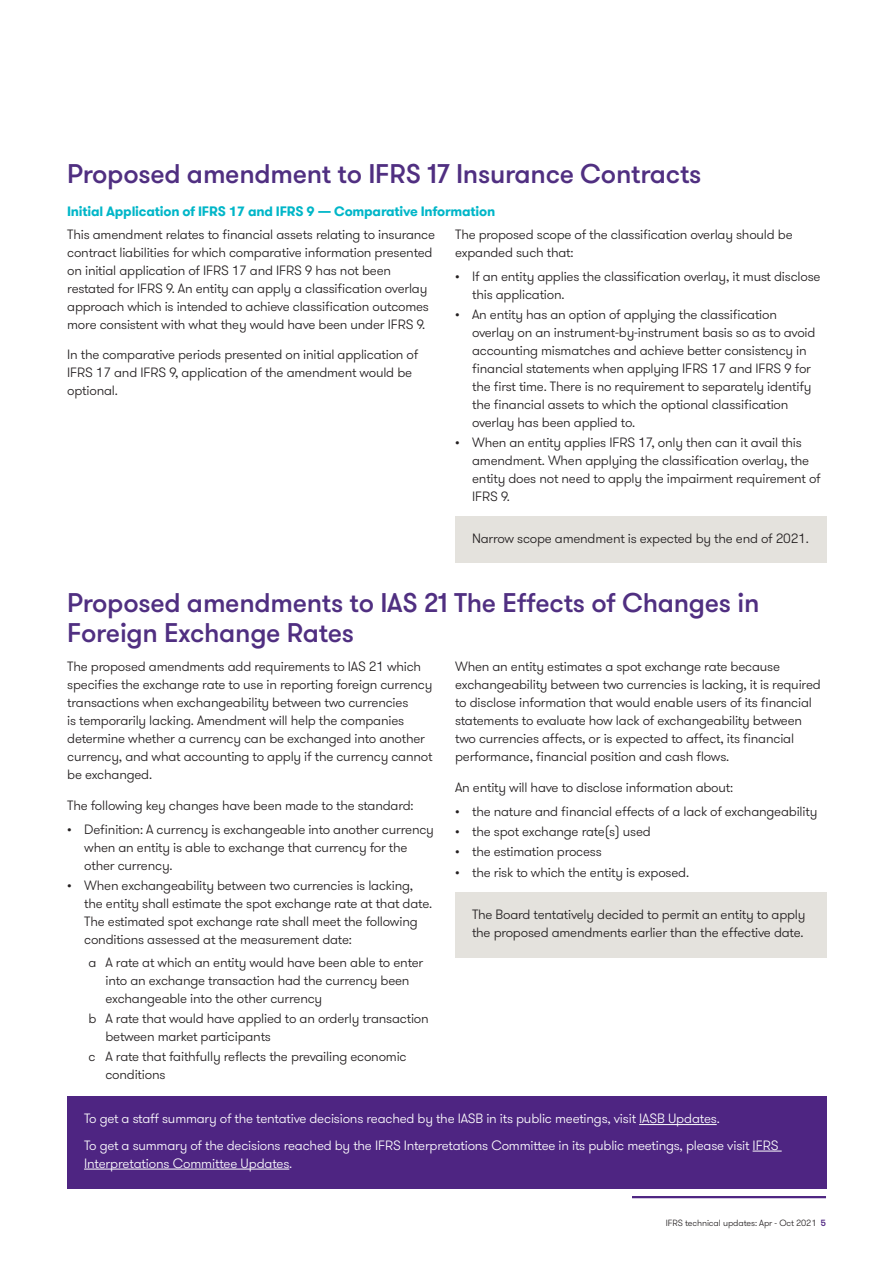
<style>
.page{position:relative;width:893px;height:1263px;background:#fff}
.page>*{position:absolute;margin:0;border:0;box-sizing:border-box;transform-origin:0 0}
._03_Headline_three_L{font:500 27px/30px "GT Walsheim Pro";letter-spacing:-.01em;color:#502f81}
.Bullet_list_with_cir{font:300 13.5px/18px "GT Walsheim Pro";letter-spacing:-.015em;color:#231f20}
._11_Body_text{font:300 13.5px/18px "GT Walsheim Pro";letter-spacing:-.015em;color:#fff}
._03_Headline_three_L-2{font:700 13.5px "GT Walsheim Pro";letter-spacing:-.015em;color:#00b6c8}
.t1{font:300 9px "GT Walsheim Pro";letter-spacing:-.01em;color:#231f20}
.s1{font-weight:500;color:#4e2582}
</style>
<div class="page">
<hr style="left:632px;top:1196px;width:194px;height:2px;background:#4e2582">
<div style="left:455px;top:516px;width:371px;height:47px;background:#e4e2dd"></div>
<div style="left:455px;top:892px;width:371px;height:66px;background:#e4e2dd"></div>
<div style="left:67px;top:1096px;width:759px;height:92px;background:#4e2582"></div>
<hr style="left:639px;top:1124px;width:78px;height:1px;background:#fff">
<svg style="left:753px;top:1151px;width:29px;height:1px"></svg>
<hr style="left:84px;top:1169px;width:205px;height:1px;background:#fff">
<p class="_03_Headline_three_L" style="left:67px;top:159px;width:636px">Proposed amendment to IFRS 17 Insurance Contracts</p>
<p class="_03_Headline_three_L-2" style="left:67px;top:202px;width:430px">Initial Application of IFRS 17 and IFRS 9 — Comparative Information</p>
<p class="Bullet_list_with_cir" style="left:67px;top:225px;width:369px">This amendment relates to financial assets relating to insurance contract liabilities for which comparative information presented on initial application of IFRS 17 and IFRS 9 has not been restated for IFRS 9. An entity can apply a classification overlay approach which is intended to achieve classification outcomes more consistent with what they would have been under IFRS 9.</p>
<p class="Bullet_list_with_cir" style="left:67px;top:346px;width:352px">In the comparative periods presented on initial application of<br>IFRS 17 and IFRS 9, application of the amendment would be optional.</p>
<p class="Bullet_list_with_cir" style="left:455px;top:225px;width:339px">The proposed scope of the classification overlay should be expanded such that:</p>
<p class="Bullet_list_with_cir" style="left:472px;top:267px;width:350px;text-indent:-17px">• If an entity applies the classification overlay, it must disclose this application.</p>
<p class="Bullet_list_with_cir" style="left:472px;top:306px;width:345px;text-indent:-17px">• An entity has an option of applying the classification overlay on an instrument-by-instrument basis so as to avoid accounting mismatches and achieve better consistency in financial statements when applying IFRS 17 and IFRS 9 for the first time. There is no requirement to separately identify the financial assets to which the optional classification overlay has been applied to.</p>
<p class="Bullet_list_with_cir" style="left:472px;top:434px;width:350px;text-indent:-17px">• When an entity applies IFRS 17, only then can it avail this amendment. When applying the classification overlay, the entity does not need to apply the impairment requirement of IFRS 9.</p>
<p class="Bullet_list_with_cir" style="left:472px;top:530px;width:338px">Narrow scope amendment is expected by the end of 2021.</p>
<p class="_03_Headline_three_L" style="left:67px;top:588px;width:694px">Proposed amendments to IAS 21 The Effects of Changes in<br>Foreign Exchange Rates</p>
<p class="Bullet_list_with_cir" style="left:67px;top:658px;width:367px">The proposed amendments add requirements to IAS 21 which specifies the exchange rate to use in reporting foreign currency transactions when exchangeability between two currencies<br>is temporarily lacking. Amendment will help the companies determine whether a currency can be exchanged into another currency, and what accounting to apply if the currency cannot be exchanged.</p>
<p class="Bullet_list_with_cir" style="left:67px;top:796px;width:348px">The following key changes have been made to the standard:</p>
<p class="Bullet_list_with_cir" style="left:84px;top:821px;width:351px;text-indent:-17px">• Definition: A currency is exchangeable into another currency when an entity is able to exchange that currency for the other currency.</p>
<p class="Bullet_list_with_cir" style="left:84px;top:877px;width:349px;text-indent:-17px">• When exchangeability between two currencies is lacking, the entity shall estimate the spot exchange rate at that date.<br>The estimated spot exchange rate shall meet the following conditions assessed at the measurement date:</p>
<p class="Bullet_list_with_cir" style="left:105px;top:953px;width:319px;text-indent:-17px">a A rate at which an entity would have been able to enter into an exchange transaction had the currency been exchangeable into the other currency</p>
<p class="Bullet_list_with_cir" style="left:105px;top:1009px;width:325px;text-indent:-17px">b A rate that would have applied to an orderly transaction between market participants</p>
<p class="Bullet_list_with_cir" style="left:105px;top:1047px;width:303px;text-indent:-17px">c A rate that faithfully reflects the prevailing economic conditions</p>
<p class="Bullet_list_with_cir" style="left:455px;top:658px;width:367px">When an entity estimates a spot exchange rate because exchangeability between two currencies is lacking, it is required to disclose information that would enable users of its financial statements to evaluate how lack of exchangeability between two currencies affects, or is expected to affect, its financial performance, financial position and cash flows.</p>
<p class="Bullet_list_with_cir" style="left:455px;top:778px;width:280px">An entity will have to disclose information about:</p>
<p class="Bullet_list_with_cir" style="left:455px;top:803px;width:364px">• the nature and financial effects of a lack of exchangeability</p>
<p class="Bullet_list_with_cir" style="left:455px;top:823px;width:197px">• the spot exchange rate(s) used</p>
<p class="Bullet_list_with_cir" style="left:455px;top:843px;width:148px">• the estimation process</p>
<p class="Bullet_list_with_cir" style="left:455px;top:863px;width:236px">• the risk to which the entity is exposed.</p>
<p class="Bullet_list_with_cir" style="left:472px;top:906px;width:335px">The Board tentatively decided to permit an entity to apply the proposed amendments earlier than the effective date.</p>
<p class="_11_Body_text" style="left:84px;top:1110px;width:637px">To get a staff summary of the tentative decisions reached by the IASB in its public meetings, visit IASB Updates.</p>
<p class="_11_Body_text" style="left:84px;top:1136px;width:696px">To get a summary of the decisions reached by the IFRS Interpretations Committee in its public meetings, please visit IFRS<br>Interpretations Committee Updates.</p>
<p class="t1" style="left:666px;top:1217px;width:162px">IFRS technical updates: Apr - Oct 2021 <span class="s1">5</span></p>
</div>
